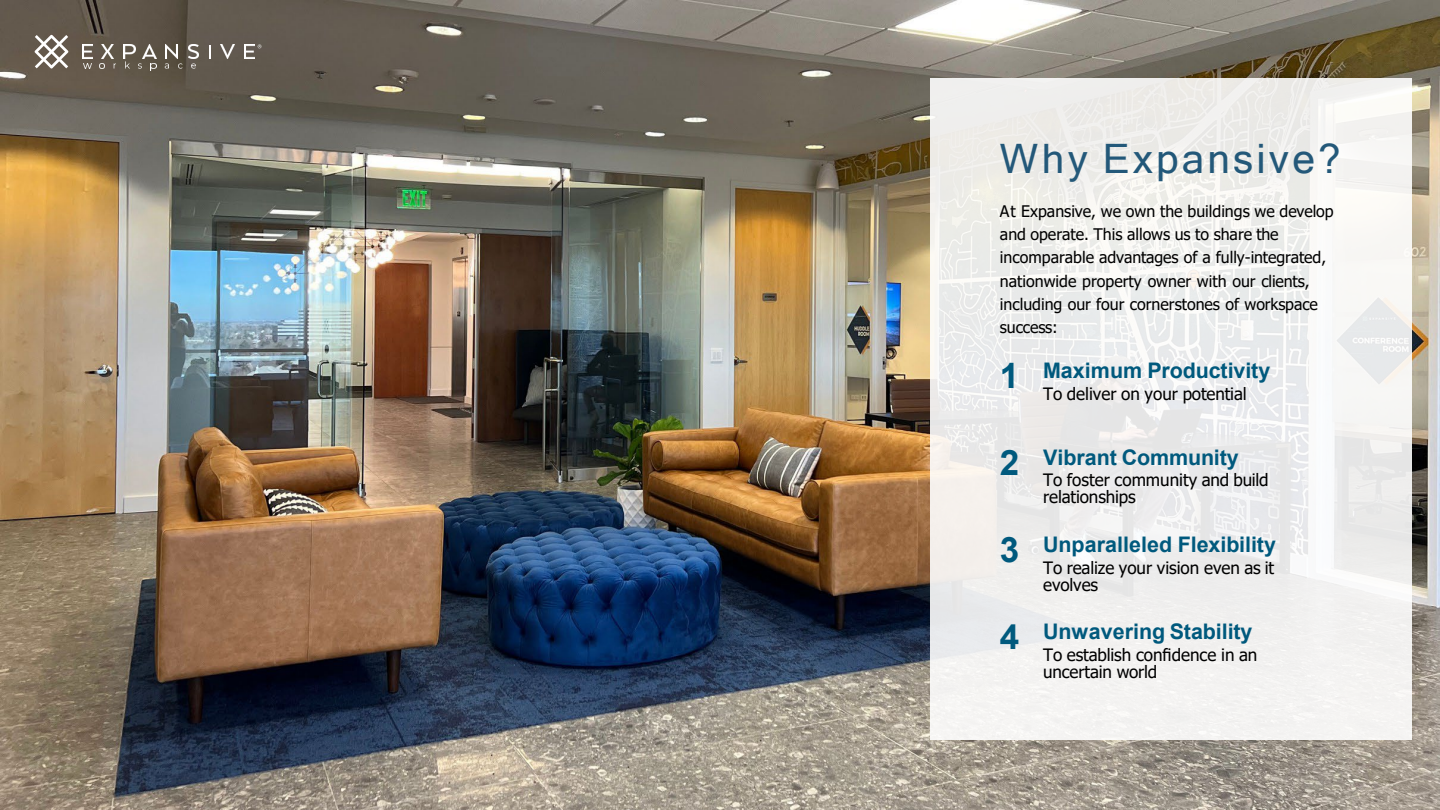
<style>
.page{position:relative;width:1440px;height:810px;background:#fff}
.page>*{position:absolute;margin:0;border:0;box-sizing:border-box;transform-origin:0 0}
.t1{font:40.6px "Microsoft Sans Serif";letter-spacing:.075em;color:#235879}
.t2{font:700 35px "Arial";color:#00597d}
.t3{font:700 21.5px "Arial";letter-spacing:-.005em;color:#00597d}
.t4{font:17px/17px "Tahoma";letter-spacing:-.005em;color:#000}
.t5{font:16px/23.2px "Tahoma";color:#000}
</style>
<div class="page">
<img style="left:0;top:0;width:1440px;height:810px">
<svg style="left:35px;top:35px;width:33px;height:34px"></svg>
<img style="left:142px;top:45px;width:14px;height:13px">
<img style="left:188px;top:45px;width:11px;height:14px">
<svg style="left:209px;top:45px;width:2px;height:13px"></svg>
<svg style="left:221px;top:45px;width:13px;height:13px"></svg>
<svg style="left:244px;top:44px;width:17px;height:14px"></svg>
<svg style="left:83px;top:45px;width:10px;height:24px"></svg>
<svg style="left:99px;top:45px;width:17px;height:24px"></svg>
<svg style="left:124px;top:45px;width:18px;height:24px"></svg>
<svg style="left:151px;top:63px;width:5px;height:7px"></svg>
<svg style="left:165px;top:45px;width:18px;height:24px"></svg>
<svg style="left:191px;top:63px;width:5px;height:6px"></svg>
<div style="left:930px;top:78px;width:482px;height:662px;background:#fff;opacity:.9"></div>
<h2 class="t1" style="left:1000px;top:133px;width:342px">Why Expansive?</h2>
<p class="t5" style="left:1000px;top:200px;width:335px">At Expansive, we own the buildings we develop and operate. This allows us to share the incomparable advantages of a fully-integrated, nationwide property owner with our clients, including our four cornerstones of workspace success:</p>
<p class="t2" style="left:1000px;top:351px;width:21px">1</p>
<p class="t3" style="left:1043px;top:356px;width:229px">Maximum Productivity</p>
<p class="t4" style="left:1043px;top:386px;width:205px">To deliver on your potential</p>
<p class="t2" style="left:1000px;top:438px;width:21px">2</p>
<p class="t3" style="left:1043px;top:442px;width:197px">Vibrant Community</p>
<p class="t4" style="left:1043px;top:473px;width:227px">To foster community and build relationships</p>
<p class="t2" style="left:1000px;top:525px;width:21px">3</p>
<p class="t3" style="left:1043px;top:530px;width:234px">Unparalleled Flexibility</p>
<p class="t4" style="left:1043px;top:560px;width:233px">To realize your vision even as it evolves</p>
<p class="t2" style="left:1000px;top:612px;width:21px">4</p>
<p class="t3" style="left:1043px;top:617px;width:211px">Unwavering Stability</p>
<p class="t4" style="left:1043px;top:647px;width:216px">To establish confidence in an uncertain world</p>
</div>
